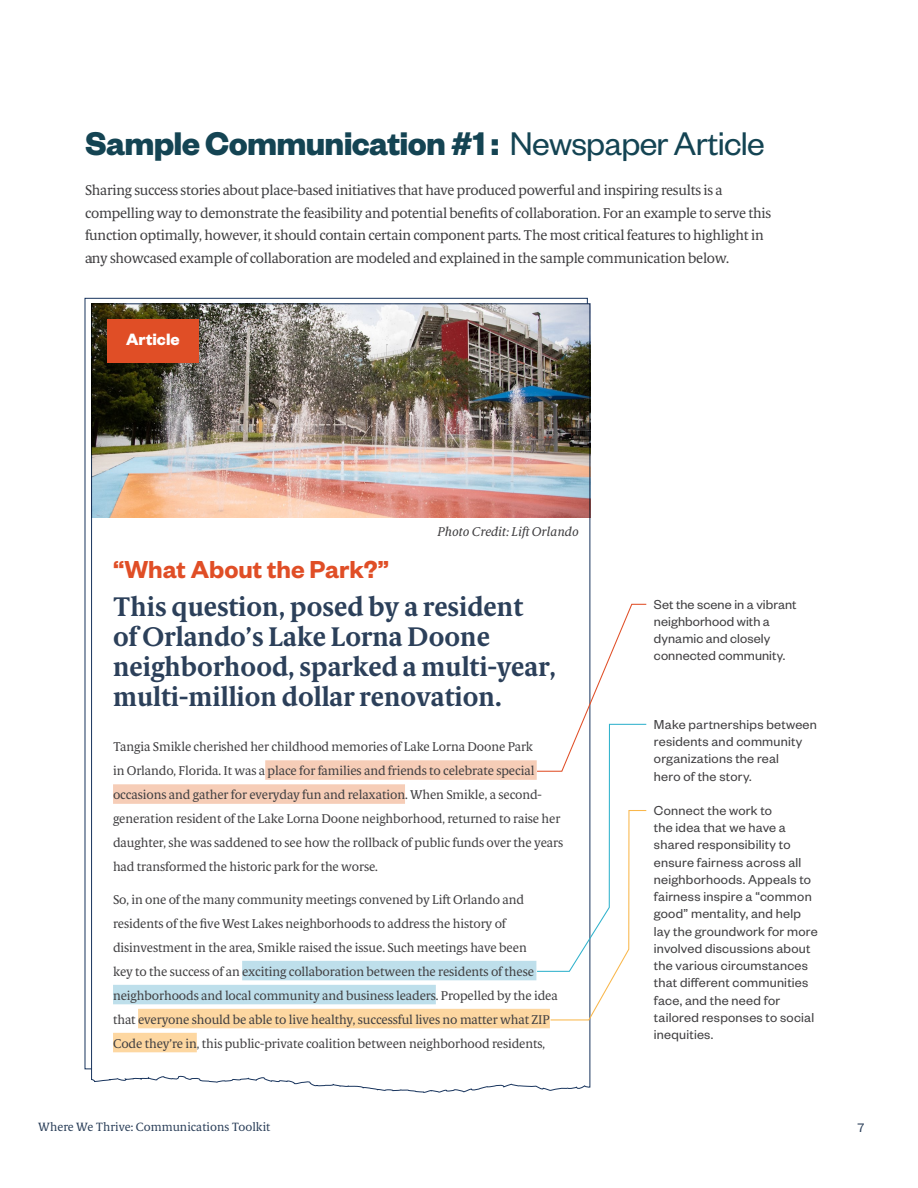
<style>
.page{position:relative;width:918px;height:1188px;background:#fff}
.page>*{position:absolute;margin:0;border:0;box-sizing:border-box;transform-origin:0 0}
.H1{font:700 36px "Founders Grotesk";letter-spacing:-.02em;color:#144453}
.Newspaper_article{font:700 27px/30px "Berlingske Serif Tx";color:#2c405a}
.H2_Single_Column{font:600 27px "Founders Grotesk";color:#e04e26}
.t1{font:700 18px "Founders Grotesk";color:#fff}
.sidebar{font:14.25px/17.2px "Founders Grotesk";letter-spacing:.015em;color:#414042}
.Body{font:14.25px/22.5px "Berlingske Serif Tx";letter-spacing:-.02em;color:#414042}
.t2{font:13.5px "Founders Grotesk Mono";color:#2c405a}
.BOX_BODY{font:12.75px/24px "Berlingske Serif Tx";letter-spacing:-.01em;color:#414042}
.t3{font:italic 12.75px "Berlingske Serif Tx";color:#414042}
.Running_head{font:12px "Berlingske Serif Tx";color:#2c405a}
.s1{font-weight:400}
</style>
<div class="page">
<svg style="left:91px;top:303px;width:499px;height:790px"></svg>
<img style="left:92px;top:304px;width:498px;height:214px">
<div style="left:107px;top:319px;width:92px;height:44px;background:#e04e26"></div>
<svg style="left:536px;top:603px;width:111px;height:418px"></svg>
<p class="H1" style="left:85px;top:121px;width:681px">Sample Communication #1 : <span class="s1">Newspaper Article</span></p>
<p class="Body" style="left:85px;top:179px;width:688px">Sharing success stories about place-based initiatives that have produced powerful and inspiring results is a compelling way to demonstrate the feasibility and potential benefits of collaboration. For an example to serve this function optimally, however, it should contain certain component parts. The most critical features to highlight in any showcased example of collaboration are modeled and explained in the sample communication below.</p>
<h3 class="t1" style="left:126px;top:327px;width:55px">Article</h3>
<p class="t3" style="left:438px;top:522px;width:143px">Photo Credit: Lift Orlando</p>
<p class="H2_Single_Column" style="left:113px;top:552px;width:277px">“What About the Park?”</p>
<p class="Newspaper_article" style="left:113px;top:591px;width:445px">This question, posed by a resident<br>of Orlando’s Lake Lorna Doone neighborhood, sparked a multi-year, multi-million dollar renovation.</p>
<p class="BOX_BODY" style="left:113px;top:735px;width:452px">Tangia Smikle cherished her childhood memories of Lake Lorna Doone Park<br>in Orlando, Florida. It was a place for families and friends to celebrate special occasions and gather for everyday fun and relaxation. When Smikle, a second&shy;generation resident of the Lake Lorna Doone neighborhood, returned to raise her daughter, she was saddened to see how the rollback of public funds over the years had transformed the historic park for the worse.</p>
<p class="BOX_BODY" style="left:113px;top:887px;width:446px">So, in one of the many community meetings convened by Lift Orlando and residents of the five West Lakes neighborhoods to address the history of disinvestment in the area, Smikle raised the issue. Such meetings have been<br>key to the success of an exciting collaboration between the residents of these neighborhoods and local community and business leaders. Propelled by the idea that everyone should be able to live healthy, successful lives no matter what ZIP Code they’re in, this public-private coalition between neighborhood residents,</p>
<p class="sidebar" style="left:654px;top:595px;width:144px">Set the scene in a vibrant neighborhood with a dynamic and closely connected community.</p>
<p class="sidebar" style="left:654px;top:715px;width:164px">Make partnerships between residents and community organizations the real<br>hero of the story.</p>
<p class="sidebar" style="left:654px;top:801px;width:165px">Connect the work to<br>the idea that we have a shared responsibility to ensure fairness across all neighborhoods. Appeals to fairness inspire a “common good” mentality, and help lay the groundwork for more involved discussions about the various circumstances that different communities face, and the need for tailored responses to social inequities.</p>
<p class="Running_head" style="left:38px;top:1118px;width:234px">Where We Thrive: Communications Toolkit</p>
<p class="t2" style="left:857px;top:1120px;width:10px">7</p>
</div>
